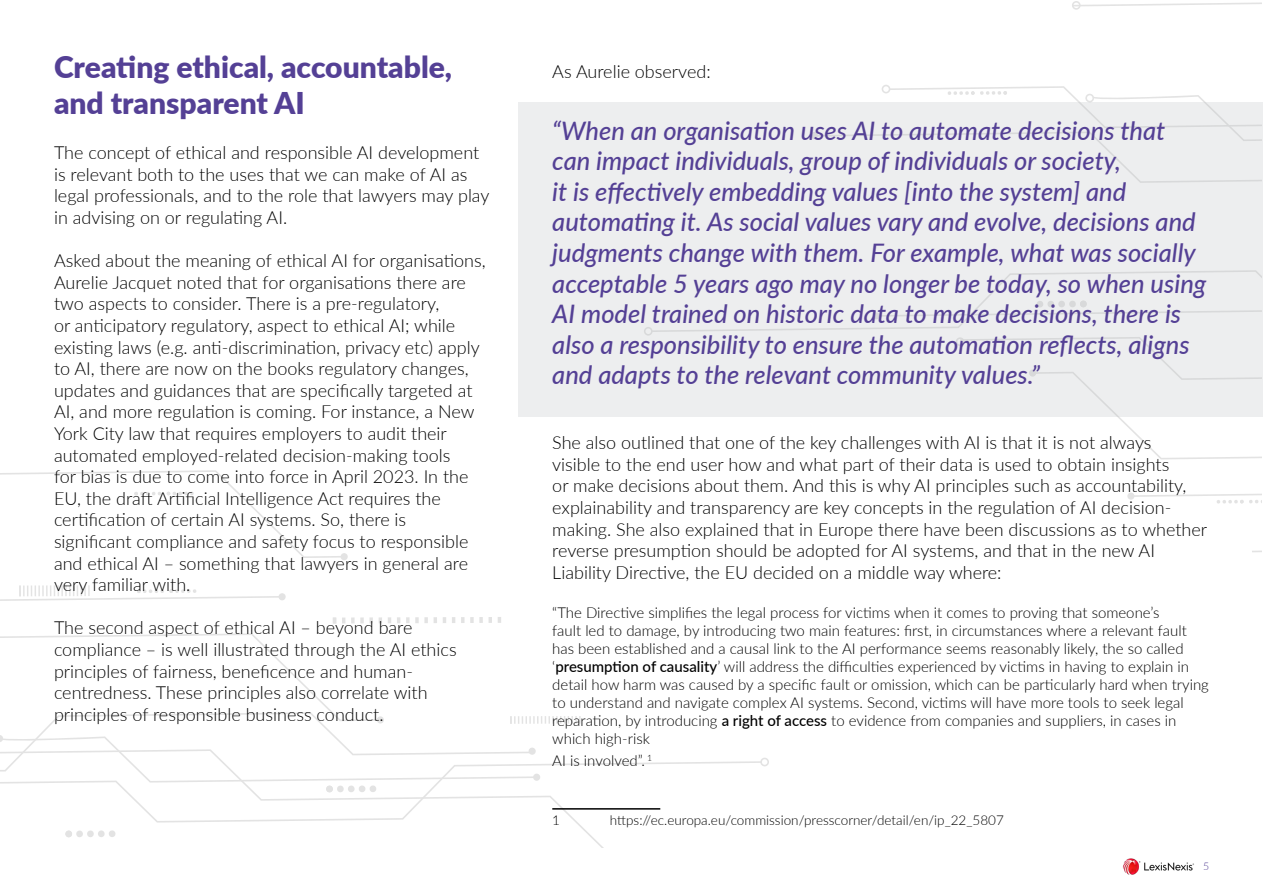
<style>
.page{position:relative;width:1263px;height:893px;background:#fff}
.page>*{position:absolute;margin:0;border:0;box-sizing:border-box;transform-origin:0 0}
.t1{font:900 30px/36px "Lato";color:#544095}
.t2{font:italic 500 25.5px/30.6px "Lato";color:#544095}
.t3{font:300 18px/21.6px "Lato";color:#000}
.t4{font:300 15px/18px "Lato";color:#000}
.t5{font:300 13.5px "Lato";color:#000}
.t6{font:300 10.5px "Lato";color:#533f94}
.s1{font-weight:500}
</style>
<div class="page">
<img style="left:1123px;top:858px;width:71px;height:17px">
<svg style="left:0;top:599px;width:379px;height:113px"></svg>
<svg style="left:127px;top:762px;width:548px;height:86px"></svg>
<svg style="left:760px;top:758px;width:9px;height:8px"></svg>
<div style="left:278px;top:593px;width:8px;height:7px;background:#e3e3e3;border-radius:50%"></div>
<svg style="left:65px;top:830px;width:51px;height:8px"></svg>
<svg style="left:0;top:585px;width:282px;height:17px"></svg>
<svg style="left:0;top:712px;width:581px;height:81px"></svg>
<svg style="left:333px;top:618px;width:3px;height:5px"></svg>
<svg style="left:342px;top:618px;width:3px;height:5px"></svg>
<svg style="left:351px;top:617px;width:22px;height:6px"></svg>
<svg style="left:379px;top:617px;width:3px;height:6px"></svg>
<svg style="left:388px;top:617px;width:3px;height:6px"></svg>
<svg style="left:397px;top:617px;width:3px;height:6px"></svg>
<svg style="left:406px;top:617px;width:3px;height:6px"></svg>
<svg style="left:415px;top:617px;width:13px;height:6px"></svg>
<svg style="left:434px;top:617px;width:3px;height:6px"></svg>
<svg style="left:443px;top:617px;width:3px;height:6px"></svg>
<svg style="left:452px;top:617px;width:3px;height:6px"></svg>
<svg style="left:461px;top:617px;width:3px;height:6px"></svg>
<svg style="left:470px;top:617px;width:22px;height:6px"></svg>
<svg style="left:498px;top:617px;width:3px;height:6px"></svg>
<svg style="left:0;top:470px;width:343px;height:88px"></svg>
<div style="left:341px;top:553px;width:7px;height:7px;background:#e3e3e3;border-radius:50%"></div>
<svg style="left:1252px;top:550px;width:9px;height:2px"></svg>
<svg style="left:882px;top:1px;width:379px;height:101px"></svg>
<div style="left:519px;top:102px;width:744px;height:315px;background:#edeeef"></div>
<hr style="left:552px;top:808px;width:108px;height:2px;background:#000">
<h1 class="t1" style="left:54px;top:48px;width:400px">Creating ethical, accountable, and transparent AI</h1>
<p class="t3" style="left:54px;top:141px;width:437px">The concept of ethical and responsible AI development is relevant both to the uses that we can make of AI as legal professionals, and to the role that lawyers may play in advising on or regulating AI.</p>
<p class="t3" style="left:54px;top:249px;width:433px">Asked about the meaning of ethical AI for organisations, Aurelie Jacquet noted that for organisations there are two aspects to consider. There is a pre-regulatory,<br>or anticipatory regulatory, aspect to ethical AI; while existing laws (e.g. anti-discrimination, privacy etc) apply to AI, there are now on the books regulatory changes, updates and guidances that are specifically targeted at AI, and more regulation is coming. For instance, a New York City law that requires employers to audit their automated employed-related decision-making tools<br>for bias is due to come into force in April 2023. In the EU, the draft Artificial Intelligence Act requires the certification of certain AI systems. So, there is significant compliance and safety focus to responsible and ethical AI – something that lawyers in general are very familiar with.</p>
<p class="t3" style="left:54px;top:616px;width:404px">The second aspect of ethical AI – beyond bare compliance – is well illustrated through the AI ethics principles of fairness, beneficence and human&shy;centredness. These principles also correlate with principles of responsible business conduct.</p>
<p class="t3" style="left:552px;top:60px;width:160px">As Aurelie observed:</p>
<p class="t2" style="left:552px;top:114px;width:656px">“When an organisation uses AI to automate decisions that can impact individuals, group of individuals or society,<br>it is effectively embedding values [into the system] and automating it. As social values vary and evolve, decisions and judgments change with them. For example, what was socially acceptable 5 years ago may no longer be today, so when using AI model trained on historic data to make decisions, there is also a responsibility to ensure the automation reflects, aligns and adapts to the relevant community values.”</p>
<p class="t3" style="left:552px;top:431px;width:656px">She also outlined that one of the key challenges with AI is that it is not always<br>visible to the end user how and what part of their data is used to obtain insights<br>or make decisions about them. And this is why AI principles such as accountability, explainability and transparency are key concepts in the regulation of AI decision&shy;making. She also explained that in Europe there have been discussions as to whether reverse presumption should be adopted for AI systems, and that in the new AI Liability Directive, the EU decided on a middle way where:</p>
<p class="t4" style="left:552px;top:603px;width:658px">“The Directive simplifies the legal process for victims when it comes to proving that someone’s<br>fault led to damage, by introducing two main features: first, in circumstances where a relevant fault has been established and a causal link to the AI performance seems reasonably likely, the so called ‘<span class="s1">presumption of causality</span>’ will address the difficulties experienced by victims in having to explain in detail how harm was caused by a specific fault or omission, which can be particularly hard when trying to understand and navigate complex AI systems. Second, victims will have more tools to seek legal reparation, by introducing <span class="s1">a right of access</span> to evidence from companies and suppliers, in cases in which high-risk</p>
<p class="t4" style="left:552px;top:751px;width:101px">AI is involved”. <sup>1</sup></p>
<p class="t5" style="left:552px;top:811px;width:9px">1</p>
<p class="t5" style="left:610px;top:811px;width:395px">https://ec.europa.eu/commission/presscorner/detail/en/ip_22_5807</p>
<p class="t6" style="left:1203px;top:859px;width:8px">5</p>
</div>
